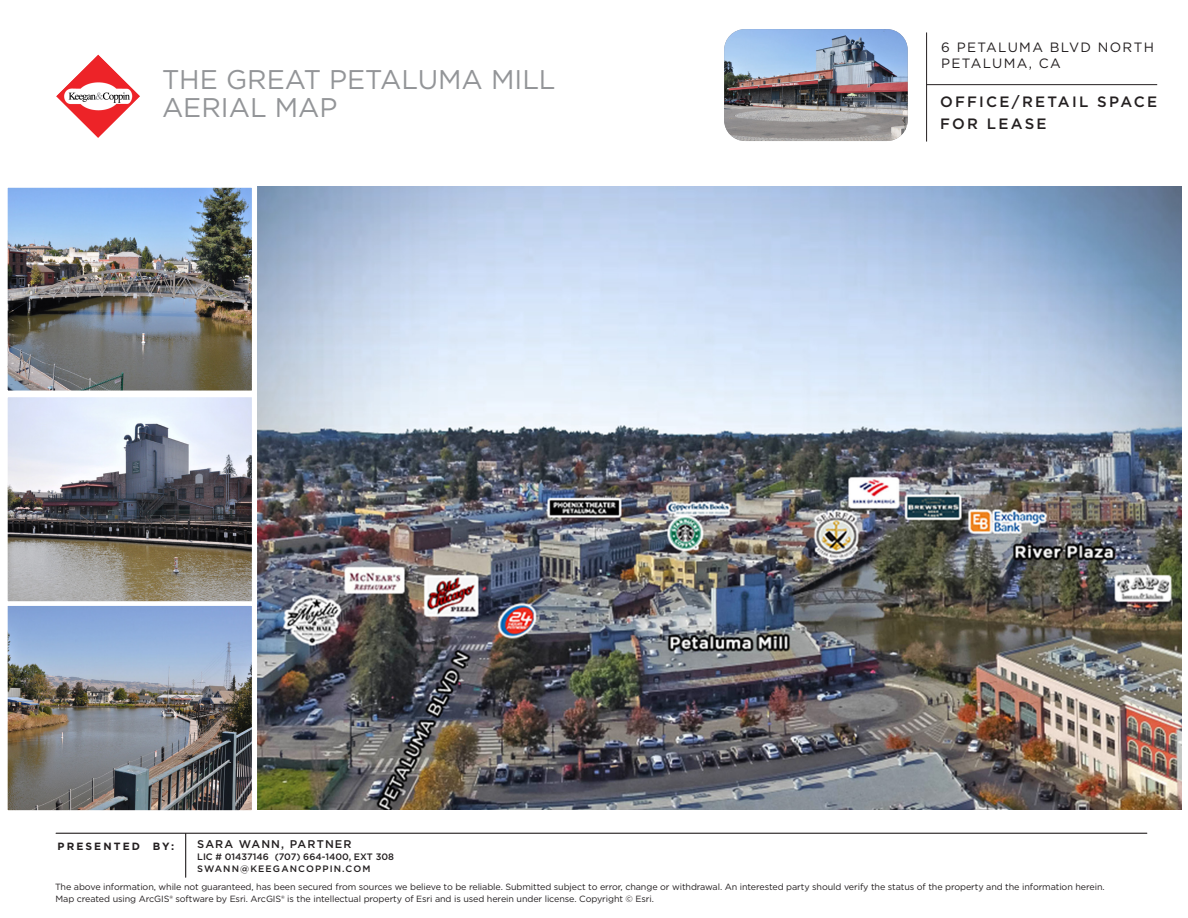
<style>
.page{position:relative;width:1188px;height:918px;background:#fff}
.page>*{position:absolute;margin:0;border:0;box-sizing:border-box;transform-origin:0 0}
.t1{font:27px/28.2px "Gotham";color:#939598}
.t2{font:500 15px/22.2px "Gotham";letter-spacing:.15em;color:#231f20}
.t3{font:13.5px/16.2px "Gotham";letter-spacing:.1em;color:#231f20}
.t4{font:500 11.1px "Gotham";letter-spacing:.1em;color:#231f20}
.t5{font:700 10.5px "Gotham";letter-spacing:.2em;color:#231f20}
.t6{font:500 9.3px/12px "Gotham";color:#231f20}
.t7{font:9px "Gotham";letter-spacing:-.01em;color:#231f20}
</style>
<div class="page">
<hr style="left:185px;top:834px;width:1px;height:43px;background:#231f20">
<hr style="left:56px;top:833px;width:1091px;height:1px;background:#231f20">
<img style="left:57px;top:54px;width:83px;height:84px">
<hr style="left:927px;top:84px;width:230px;height:1px;background:#231f20">
<hr style="left:926px;top:32px;width:1px;height:110px;background:#231f20">
<img style="left:724px;top:29px;width:184px;height:112px">
<img style="left:8px;top:188px;width:243px;height:202px">
<div style="left:3px;top:183px;width:253px;height:212px;border:4px solid #fff"></div>
<img style="left:8px;top:398px;width:243px;height:203px">
<div style="left:3px;top:393px;width:253px;height:213px;border:4px solid #fff"></div>
<img style="left:8px;top:606px;width:243px;height:204px">
<div style="left:3px;top:601px;width:253px;height:214px;border:4px solid #fff"></div>
<img style="left:258px;top:187px;width:924px;height:623px">
<h1 class="t1" style="left:162px;top:64px;width:395px">THE GREAT PETALUMA MILL<br>AERIAL MAP</h1>
<h3 class="t3" style="left:941px;top:39px;width:214px">6 PETALUMA BLVD NORTH<br>PETALUMA, CA</h3>
<h2 class="t2" style="left:940px;top:91px;width:219px">OFFICE/RETAIL SPACE<br>FOR LEASE</h2>
<p class="t4" style="left:197px;top:837px;width:156px">SARA WANN, PARTNER</p>
<p class="t6" style="left:197px;top:851px;width:198px">LIC # 01437146 (707) 664-1400, EXT 308<br>SWANN@KEEGANCOPPIN.COM</p>
<p class="t5" style="left:58px;top:839px;width:118px">PRESENTED BY:</p>
<p class="t7" style="left:55px;top:881px;width:1051px">The above information, while not guaranteed, has been secured from sources we believe to be reliable. Submitted subject to error, change or withdrawal. An interested party should verify the status of the property and the information herein.</p>
<p class="t7" style="left:56px;top:893px;width:600px">Map created using ArcGIS® software by Esri. ArcGIS® is the intellectual property of Esri and is used herein under license. Copyright © Esri.</p>
</div>
